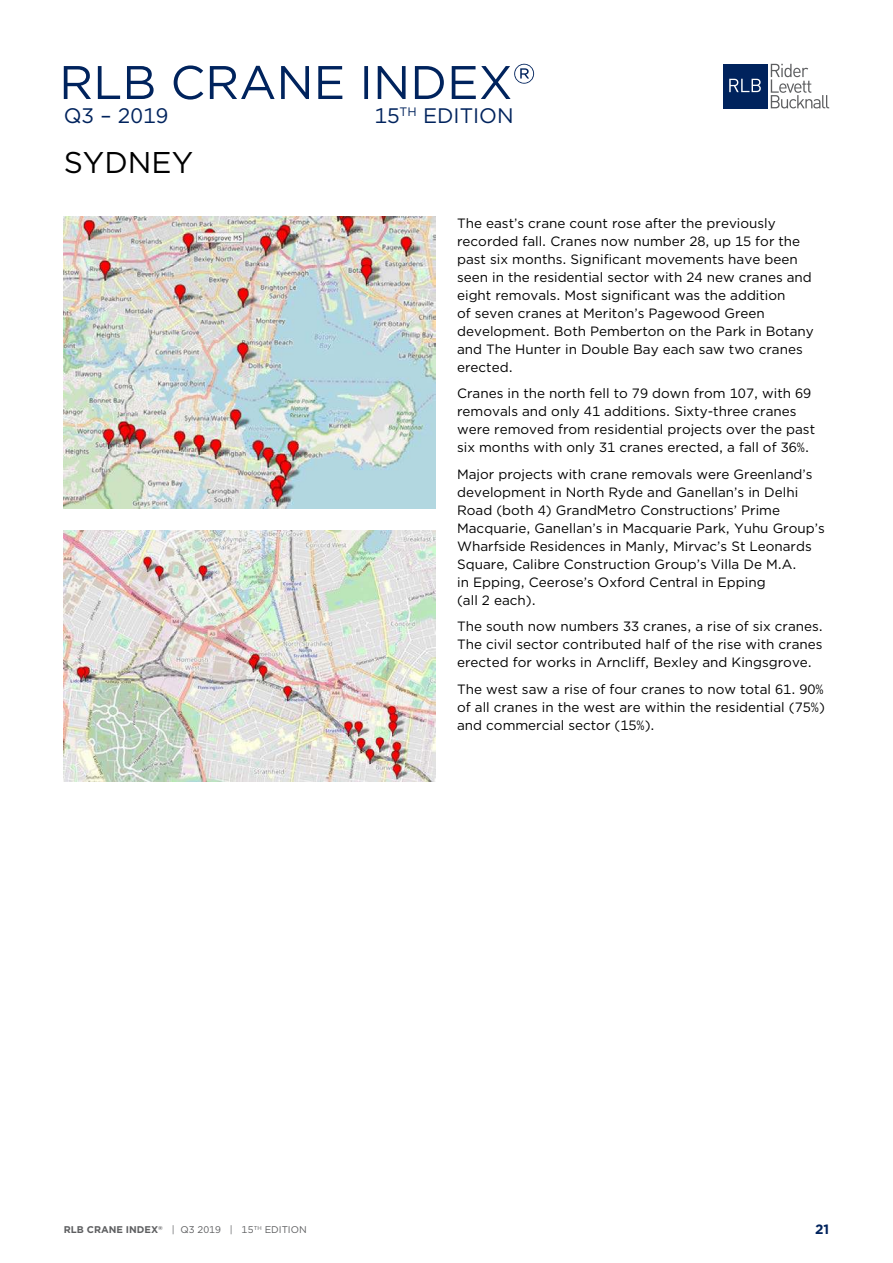
<style>
.page{position:relative;width:893px;height:1263px;background:#fff}
.page>*{position:absolute;margin:0;border:0;box-sizing:border-box;transform-origin:0 0}
.t1{font:30px "Gotham";color:#000}
.t2{font:21px "Gotham";color:#00235d}
.t3{font:13.5px/18px "Gotham";color:#000}
.t4{font:700 13.5px "Gotham";color:#00235d}
.t5{font:9.75px "Gotham";color:#5e5f61}
.s1{font-weight:700}
</style>
<div class="page">
<div style="left:723px;top:64px;width:44px;height:44px;background:#00235d"></div>
<svg style="left:771px;top:64px;width:58px;height:44px"></svg>
<svg style="left:729px;top:79px;width:32px;height:13px"></svg>
<svg style="left:64px;top:64px;width:470px;height:36px"></svg>
<img style="left:64px;top:217px;width:372px;height:292px">
<img style="left:64px;top:530px;width:372px;height:251px">
<h2 class="t2" style="left:64px;top:106px;width:106px">Q3 – 2019</h2>
<h2 class="t2" style="left:374px;top:106px;width:141px">15<sup>TH</sup> EDITION</h2>
<h1 class="t1" style="left:64px;top:149px;width:131px">SydnEy</h1>
<p class="t3" style="left:457px;top:215px;width:358px">the east’s crane count rose after the previously recorded fall. Cranes now number 28, up 15 for the past six months. Significant movements have been seen in the residential sector with 24 new cranes and eight removals. Most significant was the addition<br>of seven cranes at Meriton’s Pagewood Green development. Both Pemberton on the Park in Botany and the hunter in double Bay each saw two cranes erected.</p>
<p class="t3" style="left:457px;top:385px;width:360px">Cranes in the north fell to 79 down from 107, with 69 removals and only 41 additions. Sixty-three cranes were removed from residential projects over the past six months with only 31 cranes erected, a fall of 36%.</p>
<p class="t3" style="left:457px;top:466px;width:369px">Major projects with crane removals were Greenland’s development in north Ryde and Ganellan’s in delhi Road (both 4) GrandMetro Constructions’ Prime Macquarie, Ganellan’s in Macquarie Park, yuhu Group’s Wharfside Residences in Manly, Mirvac’s St Leonards Square, Calibre Construction Group’s Villa de M.A.<br>in Epping, Ceerose’s oxford Central in Epping<br>(all 2 each).</p>
<p class="t3" style="left:457px;top:618px;width:367px;text-align:justify">the south now numbers 33 cranes, a rise of six cranes. the civil sector contributed half of the rise with cranes erected for works in Arncliff, Bexley and Kingsgrove.</p>
<p class="t3" style="left:457px;top:681px;width:369px;text-align:justify">the west saw a rise of four cranes to now total 61. 90% of all cranes in the west are within the residential (75%) and commercial sector (15%).</p>
<p class="t5" style="left:64px;top:1225px;width:244px"><span class="s1">RLB CRANE INDEX</span><sup>®</sup> | Q3 2019 | 15<sup>th</sup> Edition</p>
<p class="t4" style="left:815px;top:1223px;width:16px">21</p>
</div>
